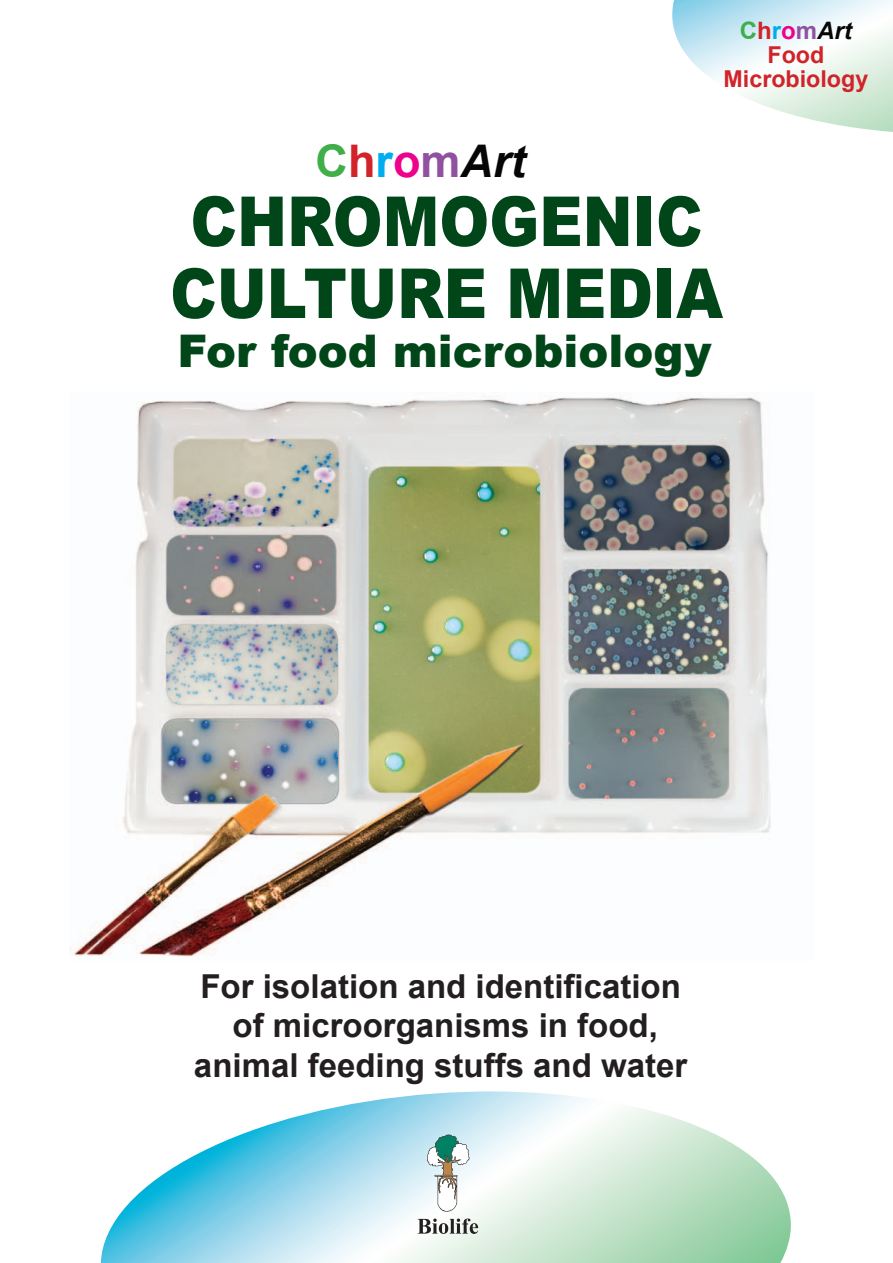
<style>
.page{position:relative;width:893px;height:1263px;background:#fff}
.page>*{position:absolute;margin:0;border:0;box-sizing:border-box;transform-origin:0 0}
.t1{font:900 69px/72px "Arial";color:#004618;scale:.87 1}
.t2{font:900 45px "Arial";color:#004618}
.t3{font:italic 700 45px "Arial";color:#050605}
.t4{font:700 33px/39.6px "Arial";color:#231f20;text-align:center}
.t5{font:italic 700 24px "Arial";color:#050605}
.t6{font:700 23.25px/24px "Arial";color:#d1232a;text-align:center}
.s1{font-style:normal;color:#40ae49}
.s2{font-style:normal;color:#d1232a}
.s3{font-style:normal;color:#00aeef}
.s4{font-style:normal;color:#ed028c}
.s5{font-style:normal;color:#8f51a0}
</style>
<div class="page">
<svg style="left:672px;top:0;width:221px;height:132px"></svg>
<svg style="left:101px;top:1091px;width:690px;height:172px"></svg>
<svg style="left:427px;top:1134px;width:42px;height:78px"></svg>
<svg style="left:417px;top:1218px;width:61px;height:16px"></svg>
<img style="left:69px;top:396px;width:702px;height:561px">
<h2 class="t3" style="left:315px;top:131px;width:211px"><span class="s1">C</span><span class="s2">h</span><span class="s3">r</span><span class="s4">o</span><span class="s5">m</span>Art</h2>
<p class="t5" style="left:740px;top:15px;width:113px"><span class="s1">C</span><span class="s2">h</span><span class="s3">r</span><span class="s4">o</span><span class="s5">m</span>Art</p>
<p class="t6" style="left:724px;top:43px;width:146px">Food<br>Microbiology</p>
<h1 class="t1" style="left:170px;top:183px;width:637px">CHROMOGENIC<br>CULTURE MEDIA</h1>
<h2 class="t2" style="left:178px;top:318px;width:536px">For food microbiology</h2>
<p class="t4" style="left:194px;top:967px;width:495px">For isolation and identification of microorganisms in food, animal feeding stuffs and water</p>
</div>
